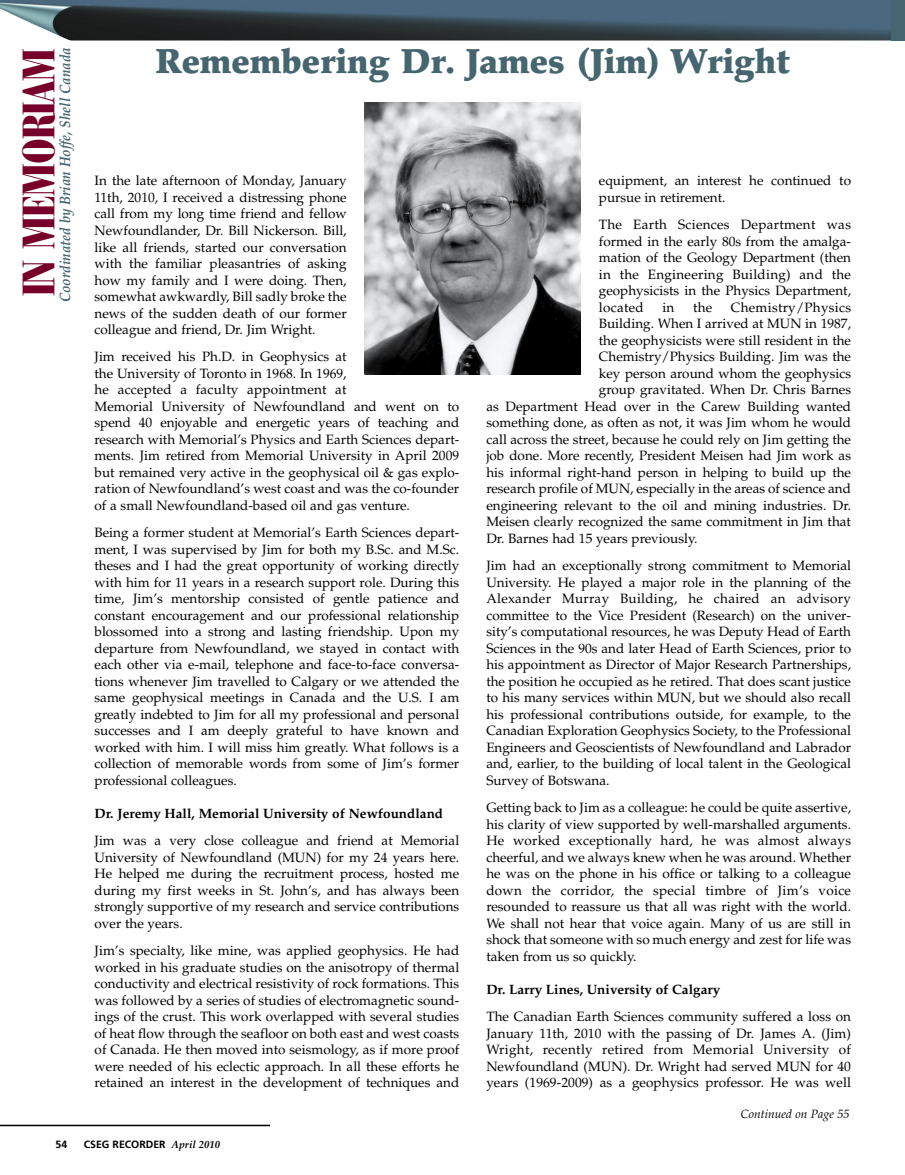
<style>
.page{position:relative;width:905px;height:1175px;background:#fff}
.page>*{position:absolute;margin:0;border:0;box-sizing:border-box;transform-origin:0 0}
.t1{font:900 condensed 45px "Bauer Bodoni";letter-spacing:-.015em;color:#760029}
.t2{font:900 34.5px "Palatino";color:#45656f}
.t3{font:italic 700 15px "Palatino";color:#45656f;scale:.9 1}
.t4{font:13.5px/16.5px "Palatino";color:#000;text-align:justify}
.t5{font:700 13.5px "Palatino";color:#000}
.t6{font:13.5px "Palatino";letter-spacing:.02em;color:#000}
.t7{font:italic 12px "Palatino";color:#000}
.t8{font:700 10.5px "Frutiger";color:#000}
.s1{font-family:"Palatino";font-style:italic}
</style>
<div class="page">
<img style="left:0;top:0;width:891px;height:40px">
<hr style="left:0;top:1124px;width:270px;height:2px;background:#000">
<div style="left:891px;top:0;width:13px;height:40px;background:#45656f"></div>
<img style="left:364px;top:103px;width:217px;height:272px">
<p class="t3" style="left:59px;top:302px;width:285px;rotate:-90deg">Coordinated by Brian Hoffe, Shell Canada</p>
<h1 class="t1" style="left:22px;top:296px;width:249px;rotate:-90deg">IN MEMORIAM</h1>
<h2 class="t2" style="left:155px;top:47px;width:636px">Remembering Dr. James (Jim) Wright</h2>
<p class="t4" style="left:94px;top:174px;width:254px">In the late afternoon of Monday, January 11th, 2010, I received a distressing phone call from my long time friend and fellow Newfoundlander, Dr. Bill Nickerson. Bill, like all friends, started our conversation with the familiar pleasantries of asking how my family and I were doing. Then, somewhat awkwardly, Bill sadly broke the news of the sudden death of our former colleague and friend, Dr. Jim Wright.</p>
<p class="t4" style="left:95px;top:350px;width:366px;text-align:left">Jim received his Ph.D. in Geophysics at<br>the University of Toronto in 1968. In 1969,<br>he accepted a faculty appointment at<br>Memorial University of Newfoundland and went on to spend 40 enjoyable and energetic years of teaching and research with Memorial’s Physics and Earth Sciences depart&shy;ments. Jim retired from Memorial University in April 2009 but remained very active in the geophysical oil &amp; gas explo&shy;ration of Newfoundland’s west coast and was the co-founder of a small Newfoundland-based oil and gas venture.</p>
<p class="t4" style="left:95px;top:526px;width:366px">Being a former student at Memorial’s Earth Sciences depart&shy;ment, I was supervised by Jim for both my B.Sc. and M.Sc. theses and I had the great opportunity of working directly with him for 11 years in a research support role. During this time, Jim’s mentorship consisted of gentle patience and constant encouragement and our professional relationship blossomed into a strong and lasting friendship. Upon my departure from Newfoundland, we stayed in contact with each other via e-mail, telephone and face-to-face conversa&shy;tions whenever Jim travelled to Calgary or we attended the same geophysical meetings in Canada and the U.S. I am greatly indebted to Jim for all my professional and personal successes and I am deeply grateful to have known and worked with him. I will miss him greatly. What follows is a collection of memorable words from some of Jim’s former professional colleagues.</p>
<p class="t5" style="left:95px;top:808px;width:350px">Dr. Jeremy Hall, Memorial University of Newfoundland</p>
<p class="t4" style="left:95px;top:834px;width:366px">Jim was a very close colleague and friend at Memorial University of Newfoundland (MUN) for my 24 years here.<br>He helped me during the recruitment process, hosted me during my first weeks in St. John’s, and has always been strongly supportive of my research and service contributions over the years.</p>
<p class="t4" style="left:95px;top:943px;width:366px">Jim’s specialty, like mine, was applied geophysics. He had worked in his graduate studies on the anisotropy of thermal conductivity and electrical resistivity of rock formations. This was followed by a series of studies of electromagnetic sound&shy;ings of the crust. This work overlapped with several studies of heat flow through the seafloor on both east and west coasts of Canada. He then moved into seismology, as if more proof were needed of his eclectic approach. In all these efforts he retained an interest in the development of techniques and</p>
<p class="t4" style="left:599px;top:174px;width:254px">equipment, an interest he continued to pursue in retirement.</p>
<p class="t4" style="left:599px;top:218px;width:254px">The Earth Sciences Department was formed in the early 80s from the amalga&shy;mation of the Geology Department (then in the Engineering Building) and the geophysicists in the Physics Department, located</p>
<p class="t4" style="left:662px;top:300px;width:14px">in</p>
<p class="t4" style="left:693px;top:300px;width:21px">the</p>
<p class="t6" style="left:731px;top:302px;width:122px">Chemistry/Physics</p>
<p class="t4" style="left:599px;top:317px;width:254px">Building. When I arrived at MUN in 1987,</p>
<p class="t4" style="left:599px;top:333px;width:254px">the geophysicists were still resident in the</p>
<p class="t4" style="left:599px;top:350px;width:254px">Chemistry/Physics Building. Jim was the</p>
<p class="t4" style="left:599px;top:366px;width:254px">key person around whom the geophysics</p>
<p class="t4" style="left:599px;top:383px;width:254px">group gravitated. When Dr. Chris Barnes</p>
<p class="t4" style="left:486px;top:399px;width:366px">as Department Head over in the Carew Building wanted</p>
<p class="t4" style="left:486px;top:416px;width:366px">something done, as often as not, it was Jim whom he would</p>
<p class="t4" style="left:486px;top:432px;width:366px">call across the street, because he could rely on Jim getting the</p>
<p class="t4" style="left:486px;top:449px;width:366px">job done. More recently, President Meisen had Jim work as</p>
<p class="t4" style="left:486px;top:465px;width:366px">his informal right-hand person in helping to build up the</p>
<p class="t4" style="left:486px;top:482px;width:366px">research profile of MUN, especially in the areas of science and</p>
<p class="t4" style="left:486px;top:498px;width:366px">engineering relevant to the oil and mining industries. Dr.</p>
<p class="t4" style="left:486px;top:515px;width:366px">Meisen clearly recognized the same commitment in Jim that</p>
<p class="t4" style="left:486px;top:531px;width:212px">Dr. Barnes had 15 years previously.</p>
<p class="t4" style="left:486px;top:559px;width:366px">Jim had an exceptionally strong commitment to Memorial University. He played a major role in the planning of the Alexander Murray Building, he chaired an advisory committee to the Vice President (Research) on the univer&shy;sity’s computational resources, he was Deputy Head of Earth Sciences in the 90s and later Head of Earth Sciences, prior to his appointment as Director of Major Research Partnerships, the position he occupied as he retired. That does scant justice to his many services within MUN, but we should also recall his professional contributions outside, for example, to the Canadian Exploration Geophysics Society, to the Professional Engineers and Geoscientists of Newfoundland and Labrador and, earlier, to the building of local talent in the Geological Survey of Botswana.</p>
<p class="t4" style="left:486px;top:801px;width:366px">Getting back to Jim as a colleague: he could be quite assertive, his clarity of view supported by well-marshalled arguments.<br>He worked exceptionally hard, he was almost always cheerful, and we always knew when he was around. Whether he was on the phone in his office or talking to a colleague down the corridor, the special timbre of Jim’s voice resounded to reassure us that all was right with the world.<br>We shall not hear that voice again. Many of us are still in shock that someone with so much energy and zest for life was taken from us so quickly.</p>
<p class="t5" style="left:486px;top:984px;width:235px">Dr. Larry Lines, University of Calgary</p>
<p class="t4" style="left:486px;top:1009px;width:366px">The Canadian Earth Sciences community suffered a loss on January 11th, 2010 with the passing of Dr. James A. (Jim)<br>Wright, recently retired from Memorial University of Newfoundland (MUN). Dr. Wright had served MUN for 40 years (1969-2009) as a geophysics professor. He was well</p>
<p class="t7" style="left:740px;top:1108px;width:110px">Continued on Page 55</p>
<p class="t8" style="left:56px;top:1140px;width:13px">54</p>
<p class="t8" style="left:84px;top:1140px;width:138px">CSEG RECORDER <span class="s1">April 2010</span></p>
</div>
